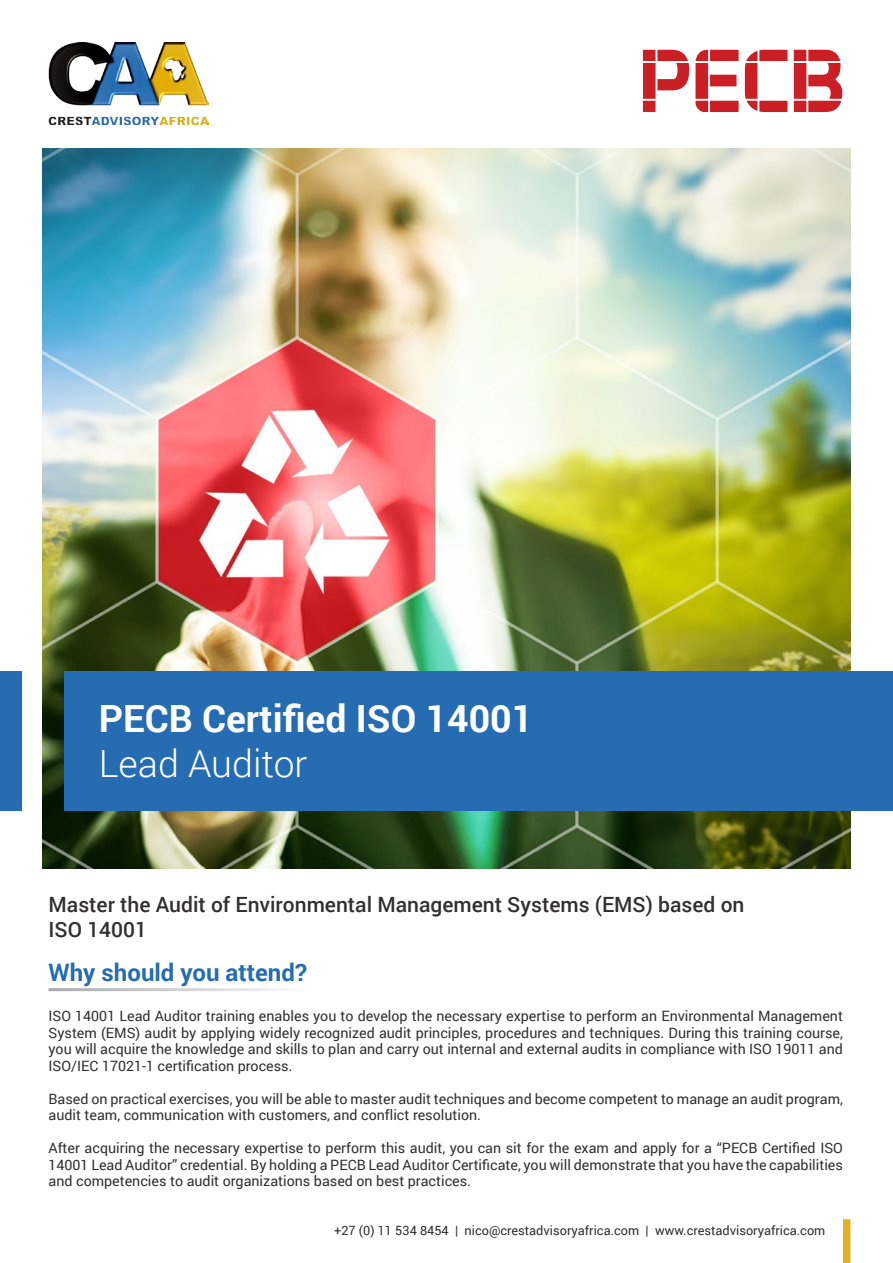
<style>
.page{position:relative;width:893px;height:1263px;background:#fff}
.page>*{position:absolute;margin:0;border:0;box-sizing:border-box;transform-origin:0 0}
.t1{font:700 37.5px "Roboto";color:#fff}
.t2{font:300 37.5px "Roboto";color:#fff}
.t3{font:700 24px "Roboto";color:#256cb2}
.t4{font:500 21px "Roboto";color:#312f30}
.t5{font:14.25px/16.5px "Roboto";color:#312f30;text-align:justify}
.Bullet_Points{font:12.75px "Roboto";color:#312f30}
</style>
<div class="page">
<img style="left:43px;top:149px;width:807px;height:719px">
<div style="left:65px;top:672px;width:828px;height:139px;background:#256cb2"></div>
<div style="left:0;top:672px;width:21px;height:139px;background:#256cb2"></div>
<div style="left:843px;top:1219px;width:7px;height:44px;background:#e2b224"></div>
<svg style="left:695px;top:50px;width:44px;height:62px"></svg>
<svg style="left:745px;top:50px;width:42px;height:62px"></svg>
<svg style="left:794px;top:50px;width:48px;height:62px"></svg>
<svg style="left:643px;top:50px;width:46px;height:62px"></svg>
<img style="left:49px;top:42px;width:159px;height:83px">
<p class="t1" style="left:99px;top:692px;width:436px">PECB Certified ISO 14001</p>
<p class="t2" style="left:99px;top:738px;width:210px">Lead Auditor</p>
<p class="t4" style="left:49px;top:889px;width:697px">Master the Audit of Environmental Management Systems (EMS) based on</p>
<p class="t4" style="left:49px;top:914px;width:100px">ISO 14001</p>
<p class="t3" style="left:49px;top:955px;width:260px">Why should you attend?</p>
<p class="t5" style="left:49px;top:1007px;width:796px">ISO 14001 Lead Auditor training enables you to develop the necessary expertise to perform an Environmental Management System (EMS) audit by applying widely recognized audit principles, procedures and techniques. During this training course, you will acquire the knowledge and skills to plan and carry out internal and external audits in compliance with ISO 19011 and ISO/IEC 17021-1 certification process.</p>
<p class="t5" style="left:49px;top:1090px;width:796px">Based on practical exercises, you will be able to master audit techniques and become competent to manage an audit program, audit team, communication with customers, and conflict resolution.</p>
<p class="t5" style="left:49px;top:1139px;width:796px">After acquiring the necessary expertise to perform this audit, you can sit for the exam and apply for a “PECB Certified ISO 14001 Lead Auditor” credential. By holding a PECB Lead Auditor Certificate, you will demonstrate that you have the capabilities and competencies to audit organizations based on best practices.</p>
<p class="Bullet_Points" style="left:334px;top:1221px;width:493px">+27 (0) 11 534 8454 | nico@crestadvisoryafrica.com | www.crestadvisoryafrica.com</p>
</div>
